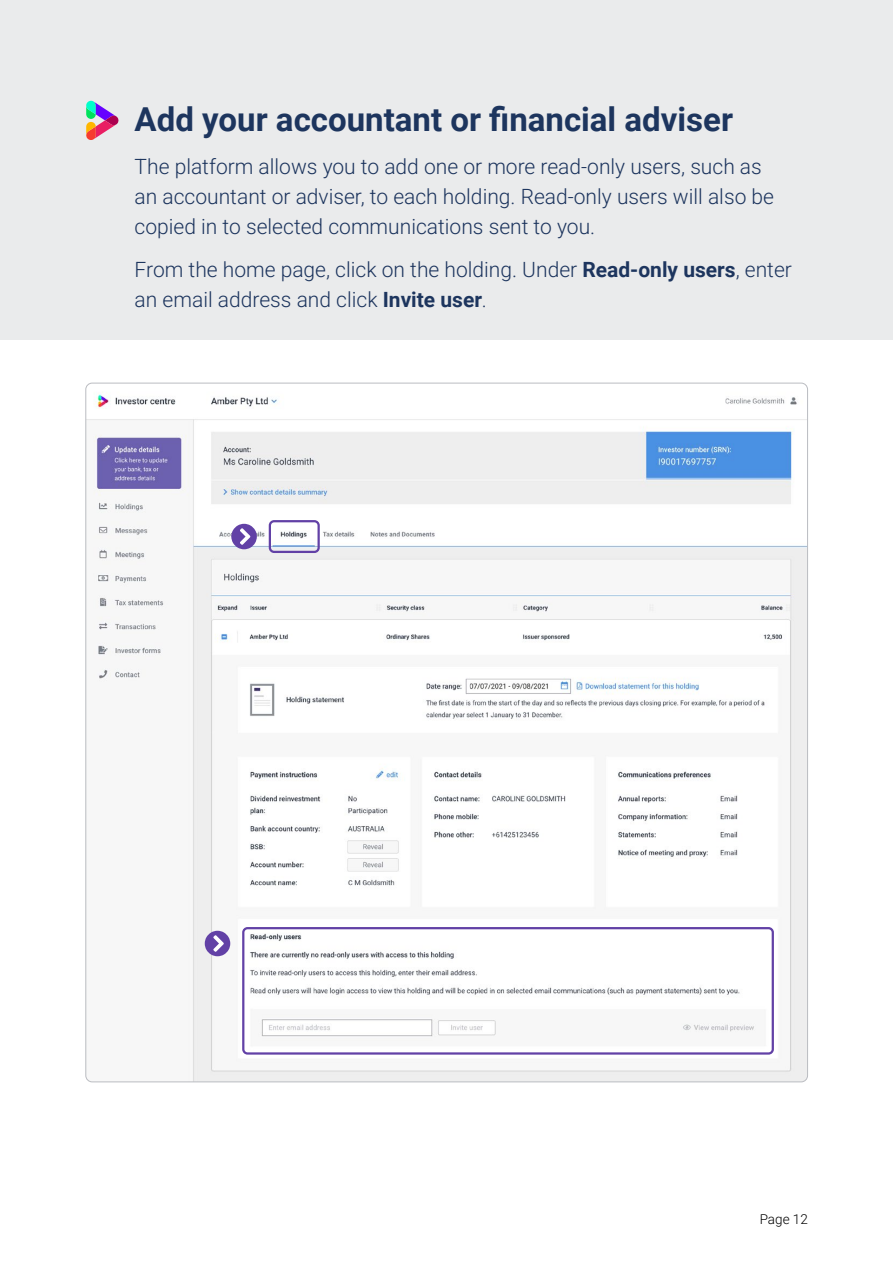
<style>
.page{position:relative;width:893px;height:1263px;background:#fff}
.page>*{position:absolute;margin:0;border:0;box-sizing:border-box;transform-origin:0 0}
.t1{font:700 33px "Roboto";color:#1d355e}
.t2{font:21px/30px "Roboto";color:#1d355e}
.t3{font:13.5px "Roboto";color:#000}
.s1{font-weight:700}
</style>
<div class="page">
<div style="left:0;top:0;width:893px;height:340px;background:#eaebec"></div>
<svg style="left:86px;top:101px;width:33px;height:39px"></svg>
<img style="left:87px;top:385px;width:719px;height:697px">
<div style="left:269px;top:520px;width:51px;height:33px;border:2px solid #6241a6;border-radius:4px"></div>
<svg style="left:231px;top:524px;width:26px;height:25px"></svg>
<div style="left:242px;top:927px;width:532px;height:127px;border:2px solid #6241a6;border-radius:4px"></div>
<svg style="left:205px;top:931px;width:25px;height:25px"></svg>
<h1 class="t1" style="left:135px;top:96px;width:600px">Add your accountant or financial adviser</h1>
<p class="t2" style="left:135px;top:151px;width:641px">The platform allows you to add one or more read-only users, such as an accountant or adviser, to each holding. Read-only users will also be copied in to selected communications sent to you.</p>
<p class="t2" style="left:135px;top:253px;width:659px">From the home page, click on the holding. Under <span class="s1">Read-only users</span>, enter an email address and click <span class="s1">Invite user</span>.</p>
<p class="t3" style="left:760px;top:1210px;width:50px">Page 12</p>
</div>
